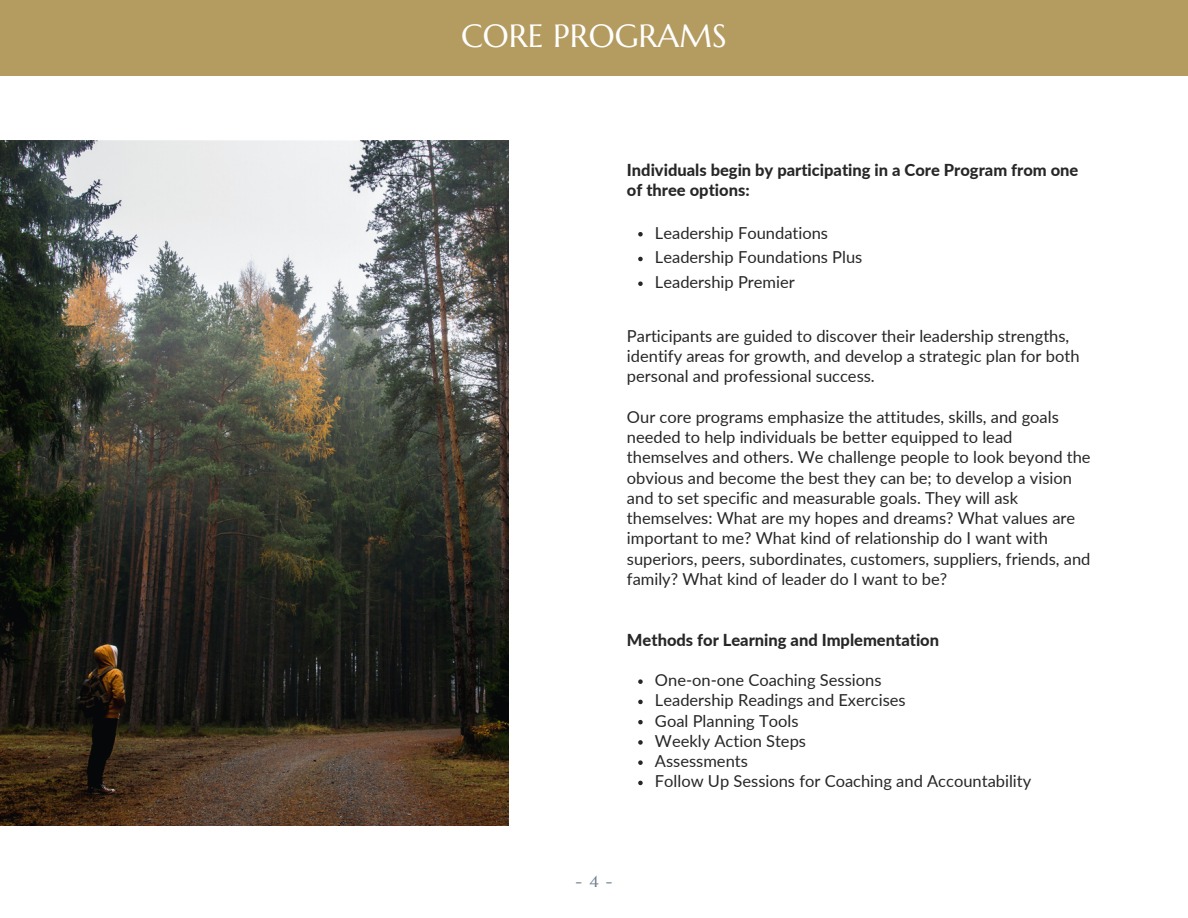
<style>
.page{position:relative;width:1188px;height:918px;background:#fff}
.page>*{position:absolute;margin:0;border:0;box-sizing:border-box;transform-origin:0 0}
.t1{font:32.25px "Marcellus";color:#fff}
.t2{font:16.5px/20.2px "Lato";color:#272727}
.t3{font:800 16.5px/20.2px "Lato";color:#272727}
.t4{font:16.05px "Marcellus";color:#70808d}
</style>
<div class="page">
<img style="left:0;top:141px;width:508px;height:685px">
<div style="left:0;top:0;width:1188px;height:75px;background:#b49c60"></div>
<svg style="left:638px;top:679px;width:5px;height:5px"></svg>
<svg style="left:638px;top:700px;width:5px;height:4px"></svg>
<svg style="left:638px;top:720px;width:5px;height:4px"></svg>
<svg style="left:638px;top:740px;width:5px;height:5px"></svg>
<svg style="left:638px;top:760px;width:5px;height:5px"></svg>
<svg style="left:638px;top:781px;width:5px;height:4px"></svg>
<svg style="left:638px;top:232px;width:5px;height:4px"></svg>
<svg style="left:638px;top:257px;width:5px;height:4px"></svg>
<svg style="left:638px;top:281px;width:5px;height:5px"></svg>
<p class="t1" style="left:461px;top:16px;width:267px">CORE PROGRAMS</p>
<p class="t3" style="left:627px;top:159px;width:453px">Individuals begin by participating in a Core Program from one of three options:</p>
<p class="t2" style="left:655px;top:222px;width:175px">Leadership Foundations</p>
<p class="t2" style="left:655px;top:247px;width:209px">Leadership Foundations Plus</p>
<p class="t2" style="left:655px;top:272px;width:141px">Leadership Premier</p>
<p class="t2" style="left:627px;top:325px;width:454px">Participants are guided to discover their leadership strengths, identify areas for growth, and develop a strategic plan for both personal and professional success.</p>
<p class="t2" style="left:627px;top:406px;width:465px">Our core programs emphasize the attitudes, skills, and goals needed to help individuals be better equipped to lead themselves and others. We challenge people to look beyond the obvious and become the best they can be; to develop a vision and to set specific and measurable goals. They will ask themselves: What are my hopes and dreams? What values are important to me? What kind of relationship do I want with superiors, peers, subordinates, customers, suppliers, friends, and family? What kind of leader do I want to be?</p>
<p class="t3" style="left:627px;top:629px;width:314px">Methods for Learning and Implementation</p>
<p class="t4" style="left:576px;top:871px;width:38px">-4-</p>
<p class="t2" style="left:655px;top:670px;width:228px">One-on-one Coaching Sessions</p>
<p class="t2" style="left:655px;top:690px;width:252px">Leadership Readings and Exercises</p>
<p class="t2" style="left:655px;top:710px;width:145px">Goal Planning Tools</p>
<p class="t2" style="left:655px;top:730px;width:153px">Weekly Action Steps</p>
<p class="t2" style="left:655px;top:751px;width:94px">Assessments</p>
<p class="t2" style="left:655px;top:771px;width:378px">Follow Up Sessions for Coaching and Accountability</p>
</div>
